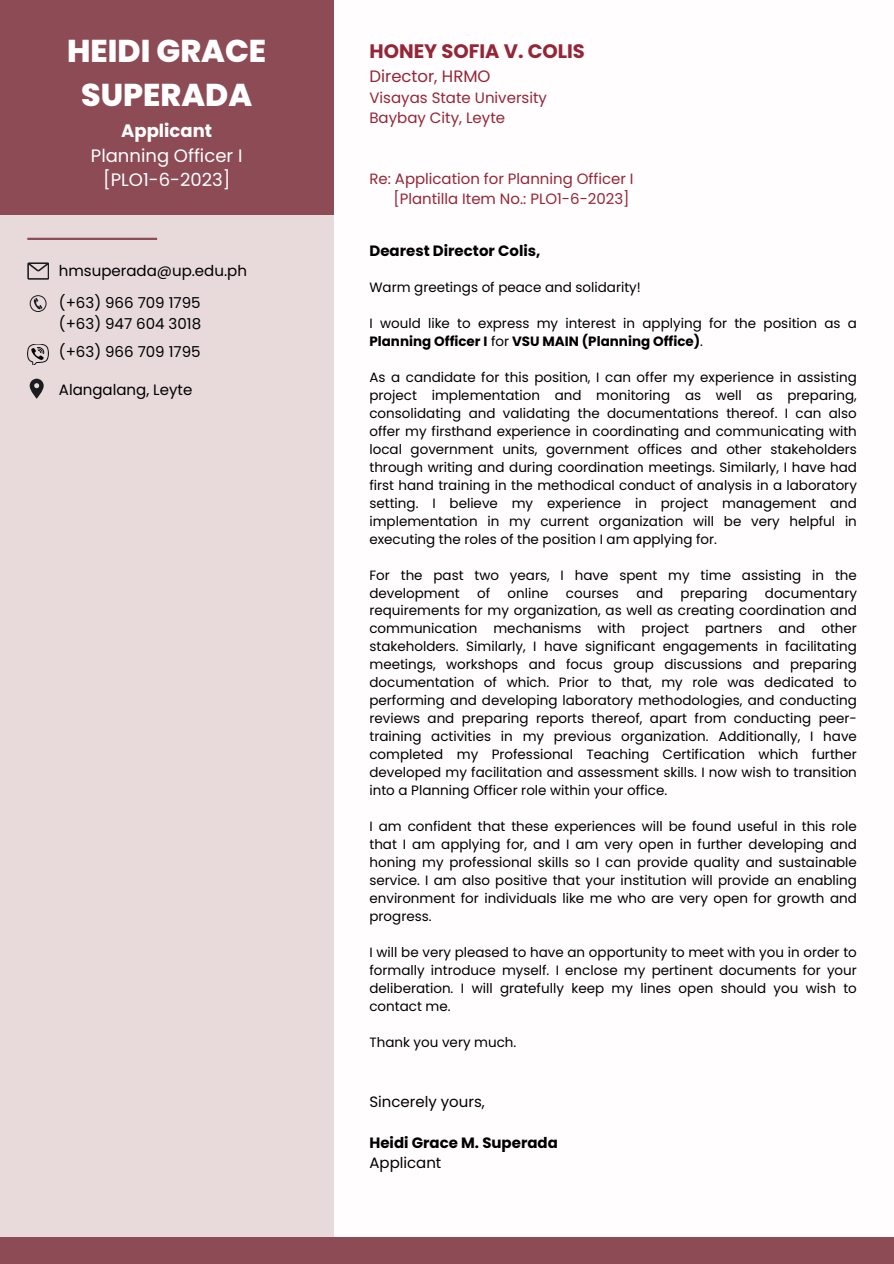
<style>
.page{position:relative;width:894px;height:1264px;background:#fff}
.page>*{position:absolute;margin:0;border:0;box-sizing:border-box;transform-origin:0 0}
.t1{font:800 31.5px/43.8px "Poppins";color:#fff;text-align:center}
.t2{font:700 19.5px "Poppins";color:#942637}
.t3{font:18px/24.5px "Poppins";color:#fff;text-align:center}
.t4{font:16.5px "Poppins";color:#942637}
.t5{font:15px/20.2px "Poppins";color:#942637}
.t6{font:15px/20.2px "Poppins";color:#000}
.t7{font:700 15px/20.2px "Poppins";color:#000}
.t8{font:13.5px/18px "Poppins";color:#000;text-align:justify}
.s1{font-weight:700}
.s2{font-weight:400}
</style>
<div class="page">
<div style="left:0;top:0;width:333px;height:1259px;background:#e8d9db"></div>
<div style="left:0;top:0;width:334px;height:214px;background:#8d4b55"></div>
<div style="left:0;top:1237px;width:893px;height:26px;background:#8d4b55"></div>
<hr style="left:27px;top:238px;width:130px;height:2px;background:#8d4b55">
<svg style="left:27px;top:262px;width:22px;height:17px"></svg>
<svg style="left:30px;top:295px;width:17px;height:17px"></svg>
<svg style="left:30px;top:379px;width:13px;height:19px"></svg>
<img style="left:27px;top:344px;width:22px;height:20px">
<h2 class="t1" style="left:67px;top:29px;width:200px">HEIDI GRACE<br>SUPERADA</h2>
<p class="t3" style="left:91px;top:119px;width:153px"><span class="s1">Applicant<br></span>Planning Officer I [PLO1-6-2023]</p>
<p class="t6" style="left:59px;top:260px;width:189px">hmsuperada@up.edu.ph</p>
<p class="t6" style="left:59px;top:293px;width:144px">(+63) 966 709 1795 (+63) 947 604 3018</p>
<p class="t6" style="left:59px;top:342px;width:143px">(+63) 966 709 1795</p>
<p class="t6" style="left:59px;top:379px;width:135px">Alangalang, Leyte</p>
<h4 class="t2" style="left:369px;top:37px;width:217px">HONEY SOFIA V. COLIS</h4>
<h4 class="t4" style="left:369px;top:64px;width:123px">Director, HRMO</h4>
<h4 class="t5" style="left:369px;top:87px;width:179px">Visayas State University<br>Baybay City, Leyte</h4>
<p class="t5" style="left:369px;top:168px;width:265px;text-align:right">Re: Application for Planning Officer I [Plantilla Item No.: PLO1-6-2023]</p>
<h4 class="t7" style="left:369px;top:241px;width:172px">Dearest Director Colis,</h4>
<p class="t8" style="left:369px;top:278px;width:273px">Warm greetings of peace and solidarity!</p>
<h4 class="t8" style="left:369px;top:314px;width:489px">I would like to express my interest in applying for the position as a<br><span class="s1">Planning Officer I</span> for <span class="s1">VSU MAIN (Planning Office)</span>.</h4>
<p class="t8" style="left:369px;top:368px;width:489px">As a candidate for this position, I can offer my experience in assisting project implementation and monitoring as well as preparing, consolidating and validating the documentations thereof. I can also offer my firsthand experience in coordinating and communicating with local government units, government offices and other stakeholders through writing and during coordination meetings. Similarly, I have had first hand training in the methodical conduct of analysis in a laboratory setting. I believe my experience in project management and implementation in my current organization will be very helpful in executing the roles of the position I am applying for.</p>
<h4 class="t8" style="left:369px;top:566px;width:489px">For the past two years, I have spent my time assisting in the development</h4>
<h4 class="t8" style="left:477px;top:584px;width:15px">of</h4>
<h4 class="t8" style="left:507px;top:584px;width:42px">online</h4>
<h4 class="t8" style="left:566px;top:584px;width:54px">courses</h4>
<h4 class="t8" style="left:636px;top:584px;width:28px">and</h4>
<h4 class="t8" style="left:680px;top:584px;width:68px">preparing</h4>
<h4 class="t8" style="left:369px;top:584px;width:489px;text-indent:395px">documentary requirements for my organization, as well as creating coordination and communication mechanisms with project partners and other stakeholders. Similarly, I have significant engagements in facilitating meetings, workshops and focus group discussions and preparing documentation of which. Prior to that, my role was dedicated to performing and developing laboratory methodologies, and conducting reviews and preparing reports thereof, apart from conducting peer&shy;training activities in my previous organization. Additionally, I have completed my Professional Teaching Certification which further developed my facilitation and assessment skills. I now wish to transition into a Planning Officer role within your office.</h4>
<h4 class="t8" style="left:369px;top:817px;width:489px">I am confident that these experiences will be found useful in this role that I am applying for, and I am very open in further developing and honing my professional skills so I can provide quality and sustainable service. I am also positive that your institution will provide an enabling environment for individuals like me who are very open for growth and progress.</h4>
<h4 class="t8" style="left:369px;top:943px;width:489px">I will be very pleased to have an opportunity to meet with you in order to formally introduce myself. I enclose my pertinent documents for your deliberation. I will gratefully keep my lines open should you wish to contact me.</h4>
<h3 class="t8" style="left:369px;top:1032px;width:148px">Thank you very much.</h3>
<p class="t6" style="left:369px;top:1091px;width:117px">Sincerely yours,</p>
<p class="t7" style="left:369px;top:1132px;width:190px">Heidi Grace M. Superada<br><span class="s2">Applicant</span></p>
</div>
